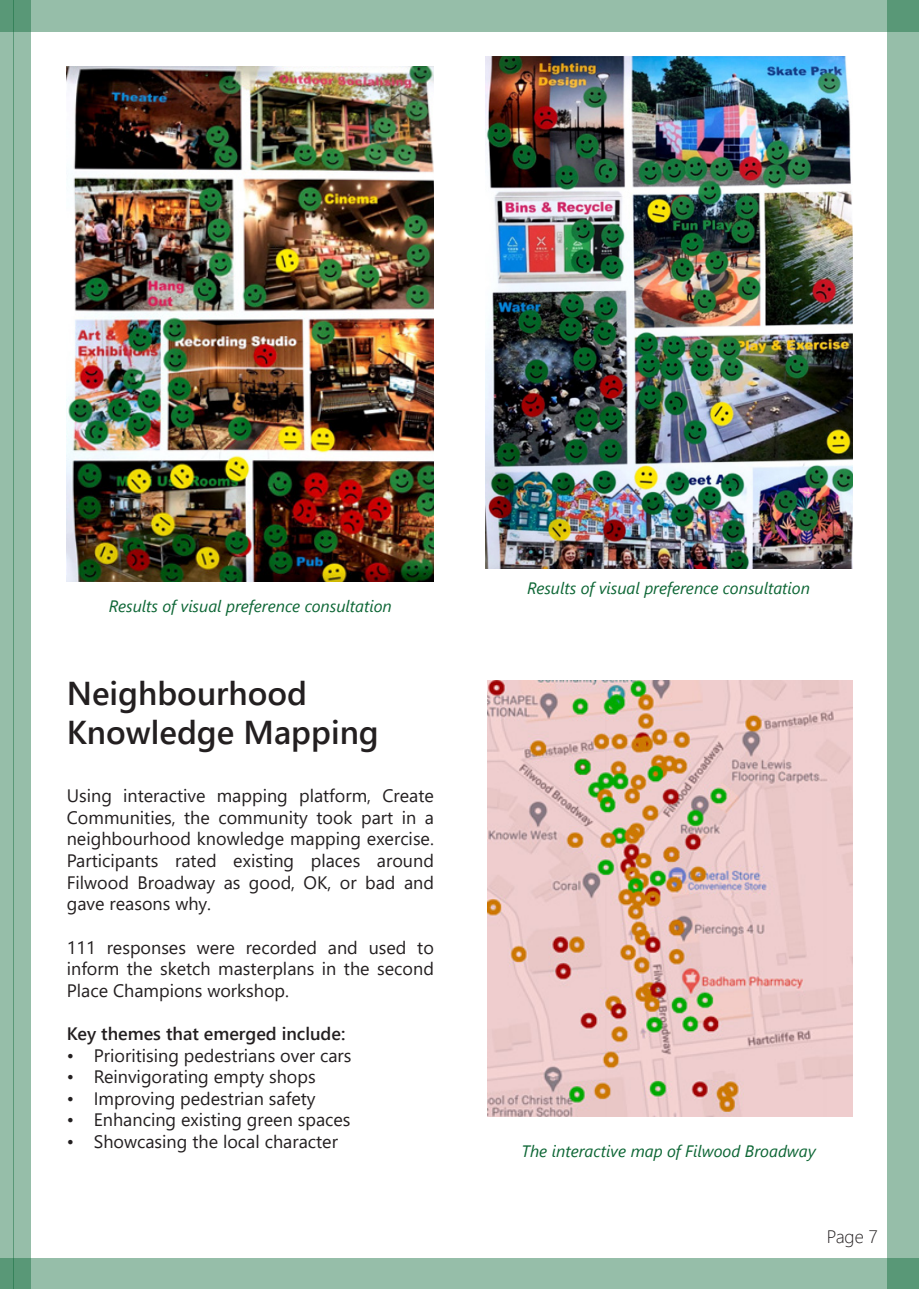
<style>
.page{position:relative;width:919px;height:1289px;background:#fff}
.page>*{position:absolute;margin:0;border:0;box-sizing:border-box;transform-origin:0 0}
.t1{font:600 33px/39.6px "Segoe UI";color:#231f20}
.t2{font:18px/21.6px "Segoe UI";color:#231f20;text-align:justify}
.t3{font:600 18px "Segoe UI";color:#231f20}
.t4{font:300 18px "Segoe UI";color:#231f20}
.t5{font:italic 16.5px "Segoe UI";color:#0d6635}
</style>
<div class="page">
<div style="left:0;top:0;width:918px;height:31px;background:#96bea9"></div>
<div style="left:0;top:1258px;width:918px;height:30px;background:#96bea9"></div>
<div style="left:0;top:0;width:14px;height:1288px;background:#96bea9"></div>
<div style="left:14px;top:0;width:17px;height:1288px;background:#96bea9"></div>
<div style="left:887px;top:0;width:31px;height:1288px;background:#96bea9"></div>
<img style="left:488px;top:680px;width:364px;height:436px">
<img style="left:67px;top:67px;width:367px;height:514px">
<img style="left:485px;top:57px;width:367px;height:511px">
<p class="t5" style="left:109px;top:590px;width:284px">Results of visual preference consultation</p>
<p class="t1" style="left:67px;top:670px;width:313px">Neighbourhood<br>Knowledge Mapping</p>
<p class="t2" style="left:67px;top:783px;width:368px">Using interactive mapping platform, Create Communities, the community took part in a neighbourhood knowledge mapping exercise.<br>Participants rated existing places around Filwood Broadway as good, OK, or bad and gave reasons why.</p>
<p class="t2" style="left:67px;top:934px;width:368px">111 responses were recorded and used to inform the sketch masterplans in the second Place Champions workshop.</p>
<p class="t3" style="left:67px;top:1016px;width:280px">Key themes that emerged include:</p>
<p class="t2" style="left:67px;top:1042px;width:286px">• Prioritising pedestrians over cars</p>
<p class="t2" style="left:67px;top:1064px;width:250px">• Reinvigorating empty shops</p>
<p class="t2" style="left:67px;top:1085px;width:250px">• Improving pedestrian safety</p>
<p class="t2" style="left:67px;top:1107px;width:285px">• Enhancing existing green spaces</p>
<p class="t2" style="left:67px;top:1129px;width:272px">• Showcasing the local character</p>
<p class="t5" style="left:527px;top:572px;width:284px">Results of visual preference consultation</p>
<p class="t5" style="left:521px;top:1135px;width:296px">The interactive map of Filwood Broadway</p>
<p class="t4" style="left:826px;top:1219px;width:52px">Page 7</p>
</div>
